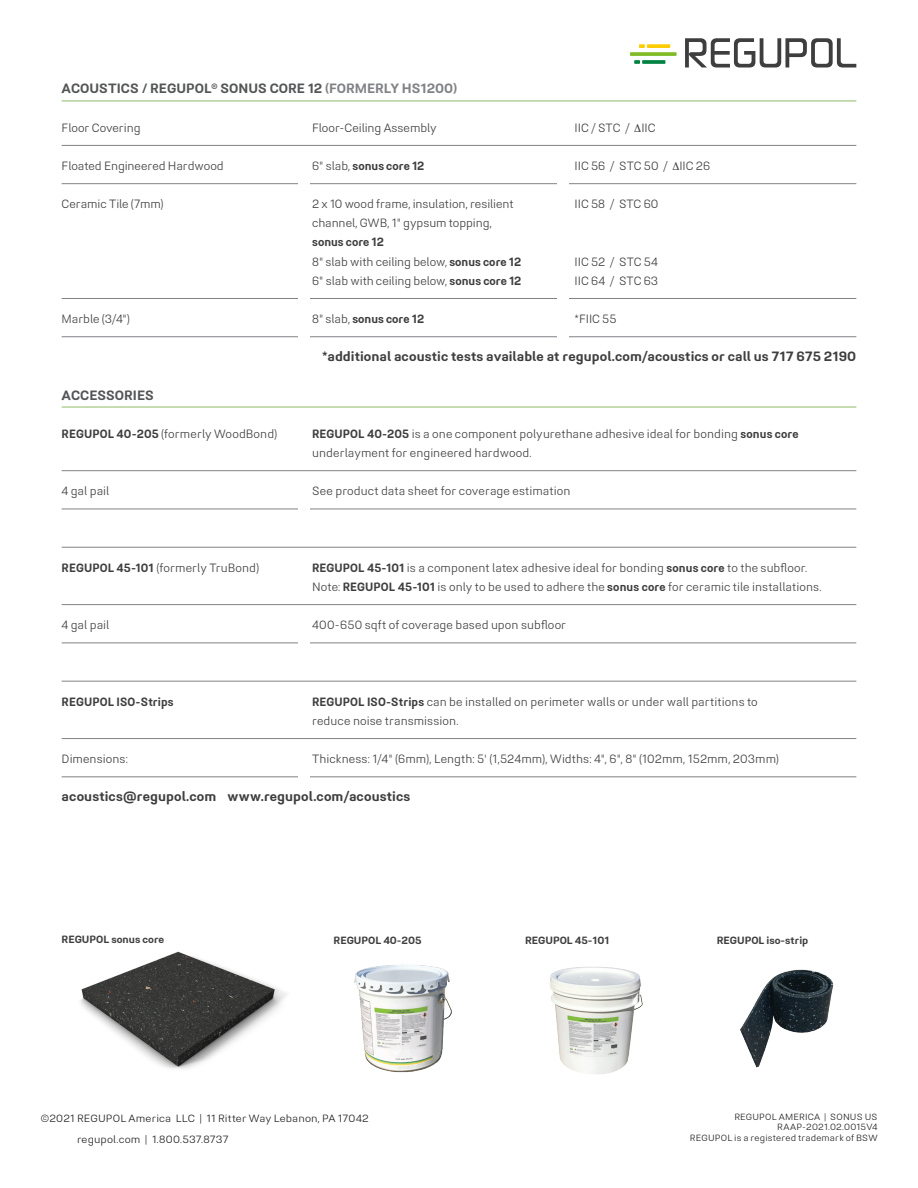
<style>
.page{position:relative;width:918px;height:1188px;background:#fff}
.page>*{position:absolute;margin:0;border:0;box-sizing:border-box;transform-origin:0 0}
._01-Lead-Paragraph{font:700 13.5px "Midpoint Pro";letter-spacing:.005em;color:#3e3e3f}
._02-Headline-spec-90{font:700 13.5px "Midpoint Pro";color:#545557}
._02-Paragraph-Spec-9{font:300 12px/19.2px "Midpoint Pro";letter-spacing:.005em;color:#3e3e3f;scale:.95 1}
._02-Paragraph-Specs{font:300 12px/19.2px "Midpoint Pro";letter-spacing:-.005em;color:#3e3e3f;scale:.95 1}
._02-Paragraph-Specs-2{font:700 12px "Midpoint Pro";color:#3e3e3f;scale:.95 1}
._02-Paragraph-Spec-9-2{font:700 12px "Midpoint Pro";letter-spacing:.01em;color:#3e3e3f;scale:.95 1}
.t1{font:300 10.5px/21px "Midpoint Pro";letter-spacing:.01em;color:#231f20}
.Bildunterschrift_Bol{font:700 10.5px "Midpoint Pro";color:#3e3e3f}
.t2{font:300 9px/10.8px "Midpoint Pro";letter-spacing:.015em;color:#231f20;text-align:right}
.s1{color:#808285}
.s2{font-weight:300}
.s3{font-weight:700}
</style>
<div class="page">
<hr style="left:62px;top:100px;width:794px;height:2px;background:#b4d299">
<hr style="left:62px;top:145px;width:794px;height:1px;background:#808285">
<hr style="left:62px;top:183px;width:794px;height:1px;background:#808285">
<hr style="left:62px;top:298px;width:794px;height:1px;background:#808285">
<hr style="left:62px;top:336px;width:794px;height:1px;background:#808285">
<img style="left:80px;top:951px;width:207px;height:118px">
<img style="left:550px;top:966px;width:93px;height:108px">
<img style="left:354px;top:964px;width:98px;height:109px">
<img style="left:740px;top:969px;width:94px;height:99px">
<div style="left:298px;top:159px;width:12px;height:183px;background:#fff"></div>
<div style="left:558px;top:159px;width:11px;height:183px;background:#fff"></div>
<hr style="left:62px;top:406px;width:794px;height:2px;background:#b4d299">
<hr style="left:62px;top:470px;width:794px;height:1px;background:#808285">
<hr style="left:62px;top:509px;width:794px;height:1px;background:#808285">
<hr style="left:62px;top:547px;width:794px;height:1px;background:#808285">
<hr style="left:62px;top:604px;width:794px;height:1px;background:#808285">
<hr style="left:62px;top:643px;width:794px;height:1px;background:#808285">
<hr style="left:62px;top:681px;width:794px;height:1px;background:#808285">
<hr style="left:62px;top:738px;width:794px;height:1px;background:#808285">
<hr style="left:62px;top:777px;width:794px;height:1px;background:#808285">
<div style="left:298px;top:624px;width:12px;height:24px;background:#fff"></div>
<div style="left:298px;top:758px;width:12px;height:24px;background:#fff"></div>
<div style="left:298px;top:490px;width:12px;height:24px;background:#fff"></div>
<svg style="left:685px;top:38px;width:171px;height:30px"></svg>
<svg style="left:630px;top:52px;width:47px;height:4px"></svg>
<svg style="left:642px;top:60px;width:23px;height:4px"></svg>
<svg style="left:634px;top:60px;width:6px;height:4px"></svg>
<svg style="left:647px;top:44px;width:23px;height:4px"></svg>
<svg style="left:639px;top:44px;width:6px;height:4px"></svg>
<p class="_02-Headline-spec-90" style="left:62px;top:80px;width:397px">ACOUSTICS / REGUPOL<sup>®</sup> SONUS CORE 12 <span class="s1">(FORMERLY HS1200)</span></p>
<p class="_02-Paragraph-Specs" style="left:62px;top:118px;width:85px">Floor Covering</p>
<p class="_02-Paragraph-Specs" style="left:312px;top:118px;width:133px">Floor-Ceiling Assembly</p>
<p class="_02-Paragraph-Specs" style="left:575px;top:118px;width:87px">IIC / STC / ∆IIC</p>
<p class="_02-Paragraph-Specs" style="left:62px;top:156px;width:172px">Floated Engineered Hardwood</p>
<p class="_02-Paragraph-Specs-2" style="left:312px;top:158px;width:120px"><span class="s2">6" slab,</span> sonus core 12</p>
<p class="_02-Paragraph-Specs" style="left:575px;top:156px;width:144px">IIC 56 / STC 50 / ∆IIC 26</p>
<p class="_02-Paragraph-Specs" style="left:62px;top:194px;width:109px">Ceramic Tile (7mm)</p>
<p class="_02-Paragraph-Specs" style="left:312px;top:194px;width:214px">2 x 10 wood frame, insulation, resilient</p>
<p class="_02-Paragraph-Specs" style="left:575px;top:194px;width:90px">IIC 58 / STC 60</p>
<p class="_02-Paragraph-Specs" style="left:312px;top:214px;width:222px">channel, GWB, 1" gypsum topping, <span class="s3">sonus core 12<br></span>8" slab with ceiling below, <span class="s3">sonus core 12</span></p>
<p class="_02-Paragraph-Specs" style="left:575px;top:252px;width:89px">IIC 52 / STC 54</p>
<p class="_02-Paragraph-Specs" style="left:312px;top:271px;width:222px">6" slab with ceiling below, <span class="s3">sonus core 12</span></p>
<p class="_02-Paragraph-Specs" style="left:575px;top:271px;width:89px">IIC 64 / STC 63</p>
<p class="_02-Paragraph-Specs" style="left:62px;top:309px;width:73px">Marble (3/4")</p>
<p class="_02-Paragraph-Specs-2" style="left:312px;top:311px;width:119px"><span class="s2">8" slab,</span> sonus core 12</p>
<p class="_02-Paragraph-Specs" style="left:575px;top:309px;width:46px">*FIIC 55</p>
<p class="_01-Lead-Paragraph" style="left:322px;top:348px;width:536px">*additional acoustic tests available at regupol.com/acoustics or call us 717 675 2190</p>
<p class="_02-Headline-spec-90" style="left:62px;top:386px;width:94px">ACCESSORIES</p>
<p class="_02-Paragraph-Spec-9" style="left:62px;top:424px;width:229px"><span class="s3">REGUPOL 40-205</span> (formerly WoodBond)</p>
<p class="_02-Paragraph-Spec-9" style="left:312px;top:424px;width:514px"><span class="s3">REGUPOL 40-205</span> is a one component polyurethane adhesive ideal for bonding <span class="s3">sonus core </span>underlayment for engineered hardwood.</p>
<p class="_02-Paragraph-Spec-9" style="left:62px;top:481px;width:52px">4 gal pail</p>
<p class="_02-Paragraph-Spec-9" style="left:312px;top:481px;width:273px">See product data sheet for coverage estimation</p>
<p class="_02-Paragraph-Spec-9" style="left:62px;top:558px;width:210px"><span class="s3">REGUPOL 45-101</span> (formerly TruBond)</p>
<p class="_02-Paragraph-Spec-9" style="left:312px;top:558px;width:538px"><span class="s3">REGUPOL 45-101</span> is a component latex adhesive ideal for bonding <span class="s3">sonus core</span> to the subfloor.<br>Note: <span class="s3">REGUPOL 45-101</span> is only to be used to adhere the <span class="s3">sonus core</span> for ceramic tile installations.</p>
<p class="_02-Paragraph-Spec-9" style="left:62px;top:615px;width:52px">4 gal pail</p>
<p class="_02-Paragraph-Spec-9" style="left:312px;top:615px;width:269px">400-650 sqft of coverage based upon subfloor</p>
<p class="_02-Paragraph-Spec-9-2" style="left:62px;top:694px;width:119px">REGUPOL ISO-Strips</p>
<p class="_02-Paragraph-Spec-9" style="left:312px;top:692px;width:471px"><span class="s3">REGUPOL ISO-Strips</span> can be installed on perimeter walls or under wall partitions to reduce noise transmission.</p>
<p class="_02-Paragraph-Spec-9" style="left:62px;top:749px;width:71px">Dimensions:</p>
<p class="_02-Paragraph-Spec-9" style="left:312px;top:749px;width:493px">Thickness: 1/4" (6mm), Length: 5' (1,524mm), Widths: 4", 6", 8" (102mm, 152mm, 203mm)</p>
<p class="_01-Lead-Paragraph" style="left:62px;top:788px;width:350px">acoustics@regupol.com www.regupol.com/acoustics</p>
<p class="Bildunterschrift_Bol" style="left:62px;top:933px;width:104px">REGUPOL sonus core</p>
<p class="Bildunterschrift_Bol" style="left:334px;top:934px;width:89px">REGUPOL 40-205</p>
<p class="Bildunterschrift_Bol" style="left:525px;top:934px;width:86px">REGUPOL 45-101</p>
<p class="Bildunterschrift_Bol" style="left:717px;top:934px;width:93px">REGUPOL iso-strip</p>
<p class="t1" style="left:77px;top:1108px;width:293px;text-indent:-37px">©2021 REGUPOL America LLC | 11 Ritter Way Lebanon, PA 17042 regupol.com | 1.800.537.8737</p>
<p class="t2" style="left:734px;top:1111px;width:145px">REGUPOL AMERICA | SONUS US<br>RAAP-2021.02.0015V4</p>
<p class="t2" style="left:690px;top:1133px;width:189px">REGUPOL is a registered trademark of BSW</p>
</div>
